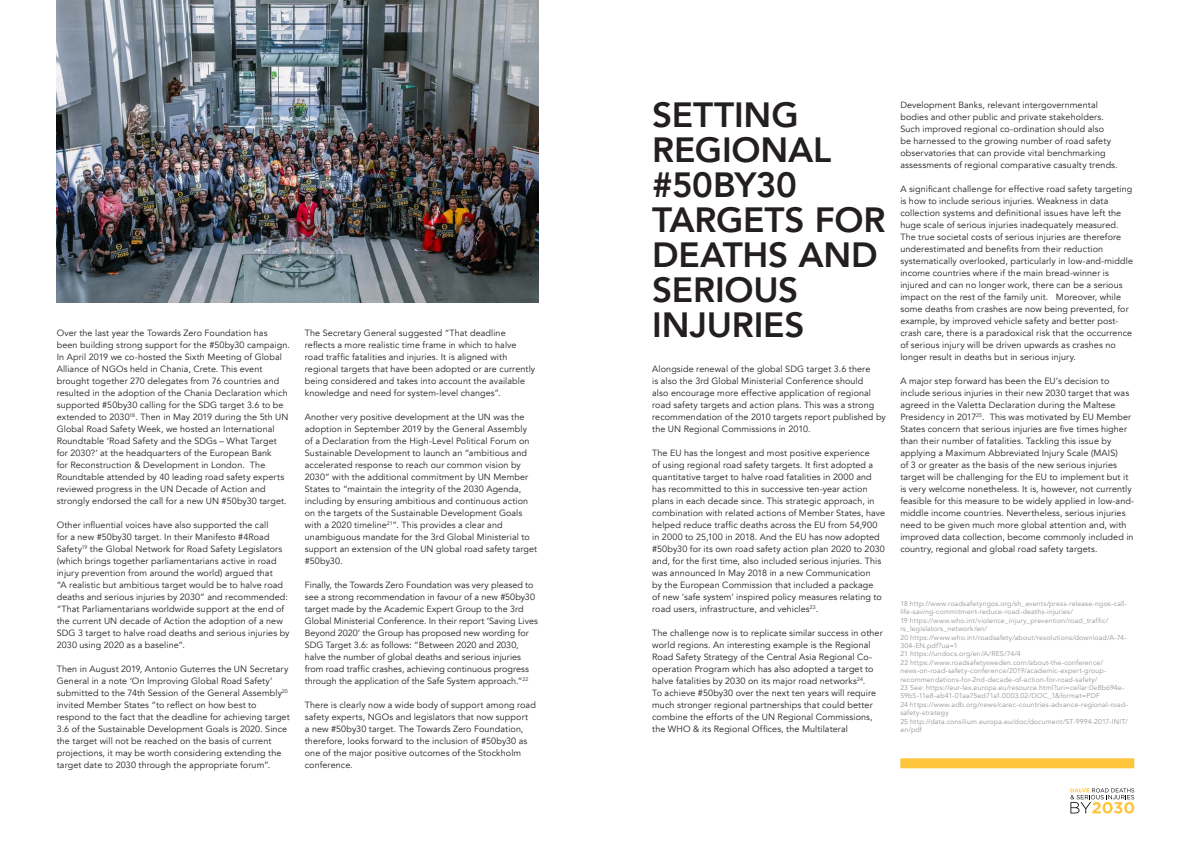
<style>
.page{position:relative;width:1191px;height:842px;background:#fff}
.page>*{position:absolute;margin:0;border:0;box-sizing:border-box;transform-origin:0 0}
.t1{font:800 35px/35px "Avenir";letter-spacing:-.005em;color:#231f20}
.t2{font:9px/12px "Avenir";letter-spacing:.01em;color:#231f20}
.t3{font:7px/8.4px "Avenir";letter-spacing:.02em;color:#939598}
</style>
<div class="page">
<div style="left:900px;top:758px;width:234px;height:10px;background:#fec53d"></div>
<svg style="left:1070px;top:788px;width:64px;height:26px"></svg>
<img style="left:57px;top:0;width:482px;height:302px">
<p class="t2" style="left:57px;top:327px;width:235px">Over the last year the Towards Zero Foundation has been building strong support for the #50by30 campaign.<br>In April 2019 we co-hosted the Sixth Meeting of Global Alliance of NGOs held in Chania, Crete. This event brought together 270 delegates from 76 countries and resulted in the adoption of the Chania Declaration which supported #50by30 calling for the SDG target 3.6 to be extended to 2030<sup>18</sup>. Then in May 2019 during the 5th UN Global Road Safety Week, we hosted an International Roundtable ‘Road Safety and the SDGs – What Target for 2030?’ at the headquarters of the European Bank<br>for Reconstruction &amp; Development in London. The Roundtable attended by 40 leading road safety experts reviewed progress in the UN Decade of Action and strongly endorsed the call for a new UN #50by30 target.</p>
<p class="t2" style="left:57px;top:519px;width:234px">Other influential voices have also supported the call<br>for a new #50by30 target. In their Manifesto #4Road Safety<sup>19</sup> the Global Network for Road Safety Legislators (which brings together parliamentarians active in road injury prevention from around the world) argued that<br>“A realistic but ambitious target would be to halve road deaths and serious injuries by 2030” and recommended: “That Parliamentarians worldwide support at the end of the current UN decade of Action the adoption of a new SDG 3 target to halve road deaths and serious injuries by 2030 using 2020 as a baseline”.</p>
<p class="t2" style="left:57px;top:663px;width:234px">Then in August 2019, Antonio Guterres the UN Secretary General in a note ‘On Improving Global Road Safety’ submitted to the 74th Session of the General Assembly<sup>20 </sup>invited Member States “to reflect on how best to respond to the fact that the deadline for achieving target 3.6 of the Sustainable Development Goals is 2020. Since the target will not be reached on the basis of current projections, it may be worth considering extending the target date to 2030 through the appropriate forum”.</p>
<p class="t2" style="left:305px;top:327px;width:232px">The Secretary General suggested “That deadline reflects a more realistic time frame in which to halve road traffic fatalities and injuries. It is aligned with regional targets that have been adopted or are currently being considered and takes into account the available knowledge and need for system-level changes”.</p>
<p class="t2" style="left:305px;top:411px;width:234px">Another very positive development at the UN was the adoption in September 2019 by the General Assembly of a Declaration from the High-Level Political Forum on Sustainable Development to launch an “ambitious and accelerated response to reach our common vision by 2030” with the additional commitment by UN Member States to “maintain the integrity of the 2030 Agenda, including by ensuring ambitious and continuous action on the targets of the Sustainable Development Goals with a 2020 timeline<sup>21</sup>”. This provides a clear and unambiguous mandate for the 3rd Global Ministerial to support an extension of the UN global road safety target #50by30.</p>
<p class="t2" style="left:305px;top:579px;width:234px">Finally, the Towards Zero Foundation was very pleased to see a strong recommendation in favour of a new #50by30 target made by the Academic Expert Group to the 3rd Global Ministerial Conference. In their report ‘Saving Lives Beyond 2020’ the Group has proposed new wording for SDG Target 3.6: as follows: “Between 2020 and 2030, halve the number of global deaths and serious injuries from road traffic crashes, achieving continuous progress through the application of the Safe System approach.”<sup>22</sup></p>
<p class="t2" style="left:305px;top:699px;width:232px">There is clearly now a wide body of support among road safety experts, NGOs and legislators that now support<br>a new #50by30 target. The Towards Zero Foundation, therefore, looks forward to the inclusion of #50by30 as one of the major positive outcomes of the Stockholm conference.</p>
<p class="t1" style="left:652px;top:98px;width:235px">SETTING<br>REGIONAL #50BY30<br>TARGETS FOR<br>DEATHS AND<br>SERIOUS<br>INJURIES</p>
<p class="t2" style="left:652px;top:363px;width:235px">Alongside renewal of the global SDG target 3.6 there<br>is also the 3rd Global Ministerial Conference should<br>also encourage more effective application of regional road safety targets and action plans. This was a strong recommendation of the 2010 targets report published by the UN Regional Commissions in 2010.</p>
<p class="t2" style="left:652px;top:447px;width:234px">The EU has the longest and most positive experience<br>of using regional road safety targets. It first adopted a quantitative target to halve road fatalities in 2000 and has recommitted to this in successive ten-year action plans in each decade since. This strategic approach, in combination with related actions of Member States, have helped reduce traffic deaths across the EU from 54,900 in 2000 to 25,100 in 2018. And the EU has now adopted #50by30 for its own road safety action plan 2020 to 2030 and, for the first time, also included serious injuries. This was announced In May 2018 in a new Communication<br>by the European Commission that included a package<br>of new ‘safe system’ inspired policy measures relating to road users, infrastructure, and vehicles<sup>23</sup>.</p>
<p class="t2" style="left:652px;top:627px;width:232px">The challenge now is to replicate similar success in other world regions. An interesting example is the Regional Road Safety Strategy of the Central Asia Regional Co&shy;operation Program which has also adopted a target to halve fatalities by 2030 on its major road networks<sup>24</sup>.<br>To achieve #50by30 over the next ten years will require much stronger regional partnerships that could better combine the efforts of the UN Regional Commissions, the WHO &amp; its Regional Offices, the Multilateral</p>
<p class="t2" style="left:900px;top:99px;width:219px">Development Banks, relevant intergovernmental bodies and other public and private stakeholders.<br>Such improved regional co-ordination should also<br>be harnessed to the growing number of road safety observatories that can provide vital benchmarking assessments of regional comparative casualty trends.</p>
<p class="t2" style="left:900px;top:183px;width:234px">A significant challenge for effective road safety targeting is how to include serious injuries. Weakness in data collection systems and definitional issues have left the huge scale of serious injuries inadequately measured.<br>The true societal costs of serious injuries are therefore underestimated and benefits from their reduction systematically overlooked, particularly in low-and-middle income countries where if the main bread-winner is injured and can no longer work, there can be a serious impact on the rest of the family unit. Moreover, while some deaths from crashes are now being prevented, for example, by improved vehicle safety and better post&shy;crash care, there is a paradoxical risk that the occurrence of serious injury will be driven upwards as crashes no longer result in deaths but in serious injury.</p>
<p class="t2" style="left:900px;top:375px;width:235px">A major step forward has been the EU’s decision to include serious injuries in their new 2030 target that was agreed in the Valetta Declaration during the Maltese Presidency in 2017<sup>25</sup>. This was motivated by EU Member States concern that serious injuries are five times higher than their number of fatalities. Tackling this issue by applying a Maximum Abbreviated Injury Scale (MAIS)<br>of 3 or greater as the basis of the new serious injuries target will be challenging for the EU to implement but it is very welcome nonetheless. It is, however, not currently feasible for this measure to be widely applied in low-and&shy;middle income countries. Nevertheless, serious injuries need to be given much more global attention and, with improved data collection, become commonly included in country, regional and global road safety targets.</p>
<p class="t3" style="left:900px;top:600px;width:228px">18 http://www.roadsafetyngos.org/sh_events/press-release-ngos-call&shy;life-saving-commitment-reduce-road-deaths-injuries/</p>
<p class="t3" style="left:900px;top:616px;width:209px">19 https://www.who.int/violence_injury_prevention/road_traffic/ rs_legislators_network/en/</p>
<p class="t3" style="left:900px;top:633px;width:228px">20 https://www.who.int/roadsafety/about/resolutions/download/A-74-<br>304-EN.pdf?ua=1</p>
<p class="t3" style="left:900px;top:650px;width:122px">21 https://undocs.org/en/A/RES/74/4</p>
<p class="t3" style="left:900px;top:658px;width:208px">22 https://www.roadsafetysweden.com/about-the-conference/ news-on-road-safety-conference/2019/academic-expert-group&shy;recommendations-for-2nd-decade-of-action-for-road-safety/</p>
<p class="t3" style="left:900px;top:684px;width:226px">23 See: https://eur-lex.europa.eu/resource.html?uri=cellar:0e8b694e-<br>59b5-11e8-ab41-01aa75ed71a1.0003.02/DOC_1&amp;format=PDF</p>
<p class="t3" style="left:900px;top:700px;width:229px">24 https://www.adb.org/news/carec-countries-advance-regional-road&shy;safety-strategy</p>
<p class="t3" style="left:900px;top:717px;width:229px">25 http://data.consilium.europa.eu/doc/document/ST-9994-2017-INIT/ en/pdf</p>
</div>
